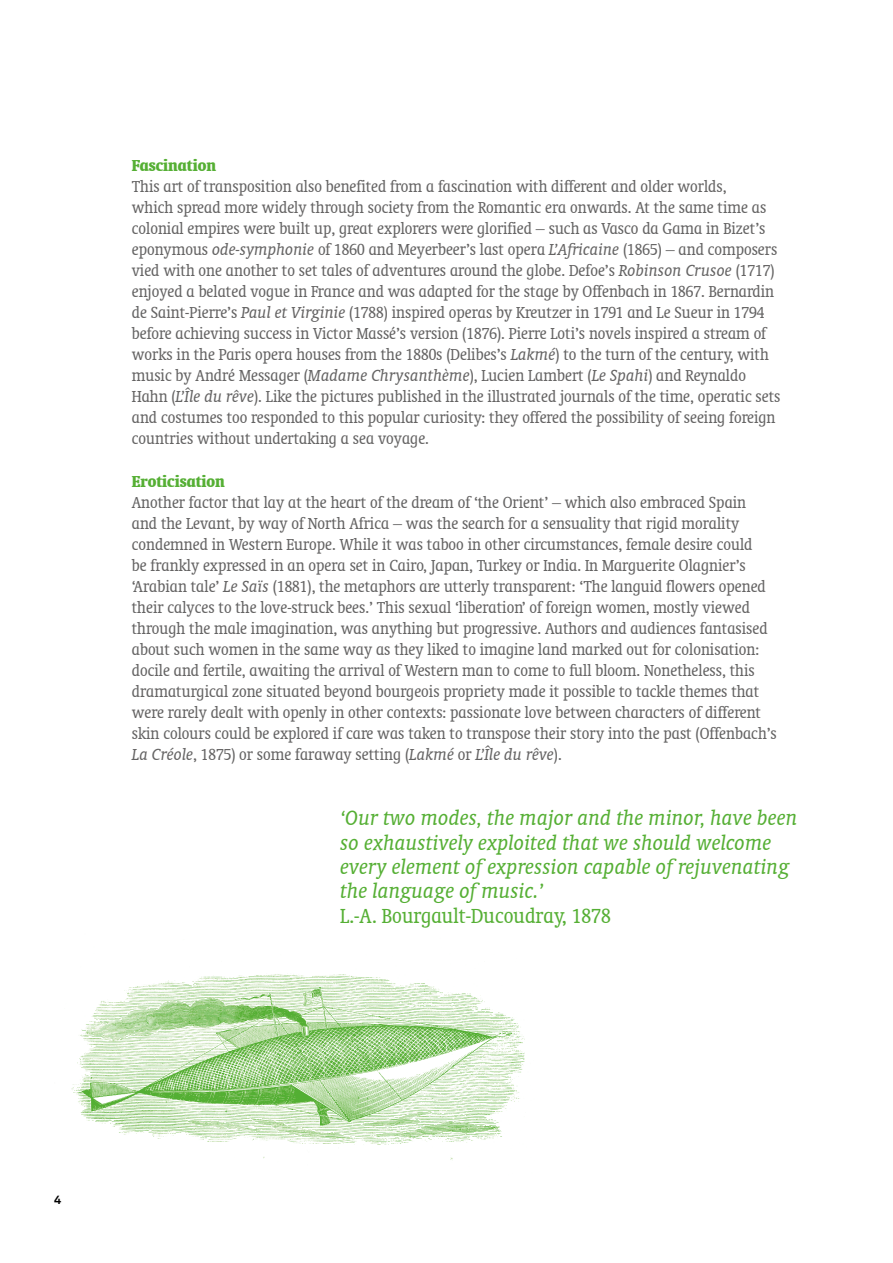
<style>
.page{position:relative;width:893px;height:1263px;background:#fff}
.page>*{position:absolute;margin:0;border:0;box-sizing:border-box;transform-origin:0 0}
.t1{font:italic 23.1px/24.3px "Oranda BT";color:#55af34}
.t2{font:condensed 23.1px "Oranda BT";color:#55af34}
.t3{font:condensed 18px/21px "Oranda BT";color:#646363}
.t4{font:700 condensed 18px "Oranda BT";color:#55af34}
.t5{font:700 12px "Akkurat LL";color:#000}
.s1{font-style:italic;font-stretch:normal}
</style>
<div class="page">
<img style="left:71px;top:974px;width:454px;height:186px">
<p class="t4" style="left:132px;top:155px;width:86px">Fascination</p>
<p class="t3" style="left:132px;top:176px;width:650px">This art of transposition also benefited from a fascination with different and older worlds,<br>which spread more widely through society from the Romantic era onwards. At the same time as colonial empires were built up, great explorers were glorified – such as Vasco da Gama in Bizet’s eponymous <span class="s1">ode-symphonie</span> of 1860 and Meyerbeer’s last opera <span class="s1">L’Africaine</span> (1865) – and composers vied with one another to set tales of adventures around the globe. Defoe’s <span class="s1">Robinson Crusoe</span> (1717) enjoyed a belated vogue in France and was adapted for the stage by Offenbach in 1867. Bernardin de Saint-Pierre’s <span class="s1">Paul et Virginie</span> (1788) inspired operas by Kreutzer in 1791 and Le Sueur in 1794 before achieving success in Victor Massé’s version (1876). Pierre Loti’s novels inspired a stream of works in the Paris opera houses from the 1880s (Delibes’s <span class="s1">Lakmé</span>) to the turn of the century, with music by André Messager (<span class="s1">Madame Chrysanthème</span>), Lucien Lambert (<span class="s1">Le Spahi</span>) and Reynaldo Hahn (<span class="s1">L’Île du rêve</span>). Like the pictures published in the illustrated journals of the time, operatic sets and costumes too responded to this popular curiosity: they offered the possibility of seeing foreign countries without undertaking a sea voyage.</p>
<p class="t4" style="left:132px;top:471px;width:95px">Eroticisation</p>
<p class="t3" style="left:132px;top:492px;width:646px">Another factor that lay at the heart of the dream of ‘the Orient’ – which also embraced Spain<br>and the Levant, by way of North Africa – was the search for a sensuality that rigid morality condemned in Western Europe. While it was taboo in other circumstances, female desire could<br>be frankly expressed in an opera set in Cairo, Japan, Turkey or India. In Marguerite Olagnier’s ‘Arabian tale’ <span class="s1">Le Saïs</span> (1881), the metaphors are utterly transparent: ‘The languid flowers opened their calyces to the love-struck bees.’ This sexual ‘liberation’ of foreign women, mostly viewed through the male imagination, was anything but progressive. Authors and audiences fantasised about such women in the same way as they liked to imagine land marked out for colonisation: docile and fertile, awaiting the arrival of Western man to come to full bloom. Nonetheless, this dramaturgical zone situated beyond bourgeois propriety made it possible to tackle themes that were rarely dealt with openly in other contexts: passionate love between characters of different skin colours could be explored if care was taken to transpose their story into the past (Offenbach’s <span class="s1">La Créole</span>, 1875) or some faraway setting (<span class="s1">Lakmé</span> or <span class="s1">L’Île du rêve</span>).</p>
<p class="t1" style="left:340px;top:806px;width:459px">‘Our two modes, the major and the minor, have been so exhaustively exploited that we should welcome every element of expression capable of rejuvenating the language of music.’</p>
<p class="t2" style="left:340px;top:902px;width:272px">L.-A. Bourgault-Ducoudray, 1878</p>
<p class="t5" style="left:54px;top:1190px;width:9px">4</p>
</div>
